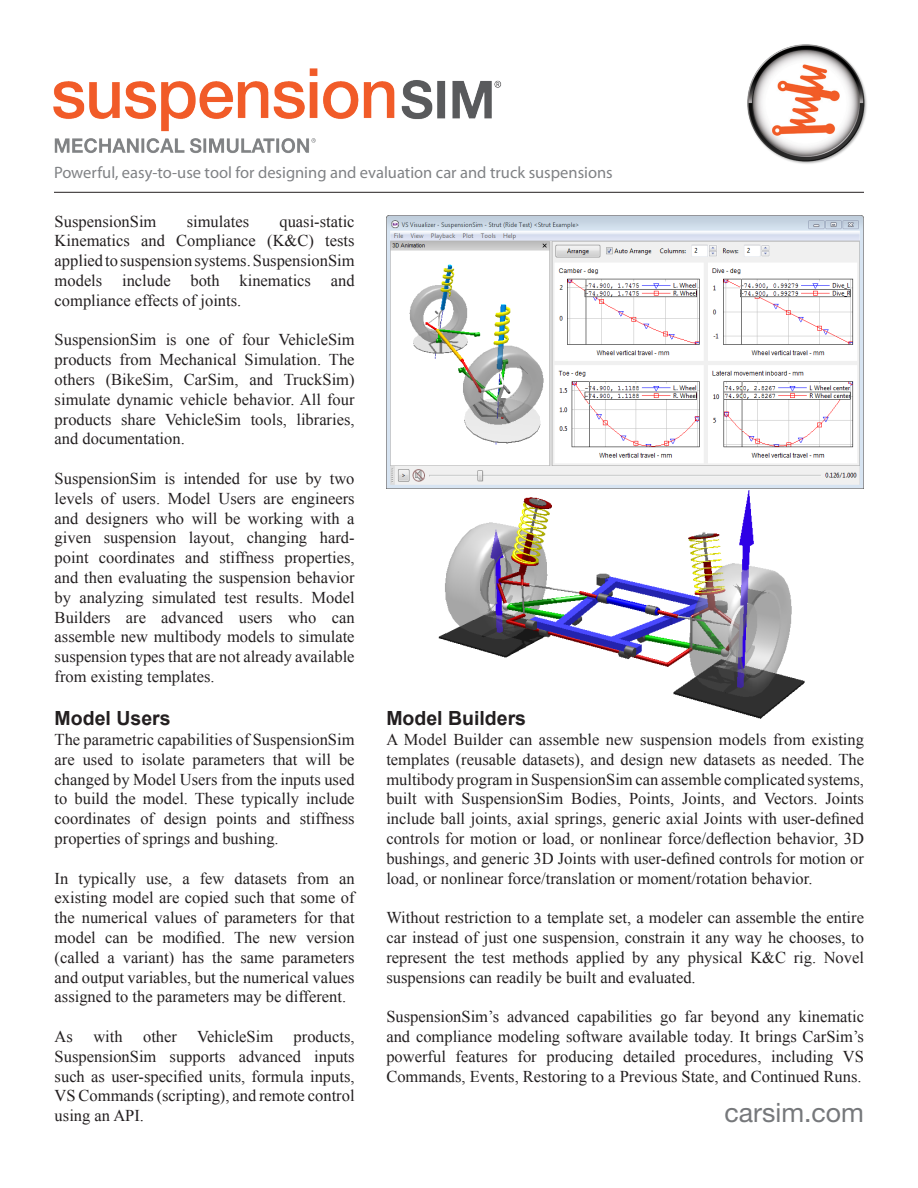
<style>
.page{position:relative;width:918px;height:1188px;background:#fff}
.page>*{position:absolute;margin:0;border:0;box-sizing:border-box;transform-origin:0 0}
.t1{font:26.7px "Helvetica Neue LT Std";color:#76787b}
.t2{font:700 19.5px "Arial";color:#231f20}
.t3{font:16.5px/19.8px "Times New Roman";color:#231f20;text-align:justify}
.t4{font:16.5px "Myriad Pro";color:#808285}
</style>
<div class="page">
<img style="left:434px;top:488px;width:373px;height:231px">
<img style="left:53px;top:68px;width:449px;height:85px">
<img style="left:747px;top:44px;width:120px;height:120px">
<hr style="left:54px;top:192px;width:810px;height:1px;background:#231f20">
<img style="left:386px;top:216px;width:478px;height:272px">
<p class="t4" style="left:54px;top:163px;width:560px">Powerful, easy-to-use tool for designing and evaluation car and truck suspensions</p>
<p class="t3" style="left:55px;top:211px;width:301px;text-indent:225px">quasi-static Kinematics and Compliance (K&amp;C) tests applied to suspension systems. SuspensionSim models include both kinematics and compliance effects of joints.</p>
<p class="t3" style="left:55px;top:330px;width:301px">SuspensionSim is one of four VehicleSim products from Mechanical Simulation. The others (BikeSim, CarSim, and TruckSim) simulate dynamic vehicle behavior. All four products share VehicleSim tools, libraries, and documentation.</p>
<p class="t3" style="left:55px;top:468px;width:301px">SuspensionSim is intended for use by two levels of users. Model Users are engineers and designers who will be working with a given suspension layout, changing hard&shy;point coordinates and stiffness properties, and then evaluating the suspension behavior by analyzing simulated test results. Model Builders are advanced users who can assemble new multibody models to simulate suspension types that are not already available from existing templates.</p>
<p class="t2" style="left:55px;top:705px;width:117px">Model Users</p>
<p class="t3" style="left:55px;top:729px;width:301px">The parametric capabilities of SuspensionSim are used to isolate parameters that will be changed by Model Users from the inputs used to build the model. These typically include coordinates of design points and stiffness properties of springs and bushing.</p>
<p class="t3" style="left:55px;top:868px;width:301px">In typically use, a few datasets from an existing model are copied such that some of the numerical values of parameters for that model can be modified. The new version (called a variant) has the same parameters and output variables, but the numerical values assigned to the parameters may be different.</p>
<p class="t3" style="left:55px;top:1026px;width:301px">As with other VehicleSim products, SuspensionSim supports advanced inputs such as user-specified units, formula inputs, VS Commands (scripting), and remote control using an API.</p>
<p class="t3" style="left:55px;top:211px;width:103px">SuspensionSim</p>
<p class="t3" style="left:187px;top:211px;width:64px">simulates</p>
<p class="t2" style="left:386px;top:705px;width:141px">Model Builders</p>
<p class="t3" style="left:386px;top:729px;width:479px">A Model Builder can assemble new suspension models from existing templates (reusable datasets), and design new datasets as needed. The multibody program in SuspensionSim can assemble complicated systems, built with SuspensionSim Bodies, Points, Joints, and Vectors. Joints include ball joints, axial springs, generic axial Joints with user-defined controls for motion or load, or nonlinear force/deflection behavior, 3D bushings, and generic 3D Joints with user-defined controls for motion or load, or nonlinear force/translation or moment/rotation behavior.</p>
<p class="t3" style="left:386px;top:908px;width:479px">Without restriction to a template set, a modeler can assemble the entire car instead of just one suspension, constrain it any way he chooses, to represent the test methods applied by any physical K&amp;C rig. Novel suspensions can readily be built and evaluated.</p>
<p class="t3" style="left:386px;top:1007px;width:479px">SuspensionSim’s advanced capabilities go far beyond any kinematic and compliance modeling software available today. It brings CarSim’s powerful features for producing detailed procedures, including VS Commands, Events, Restoring to a Previous State, and Continued Runs.</p>
<p class="t1" style="left:725px;top:1096px;width:141px">carsim.com</p>
</div>
